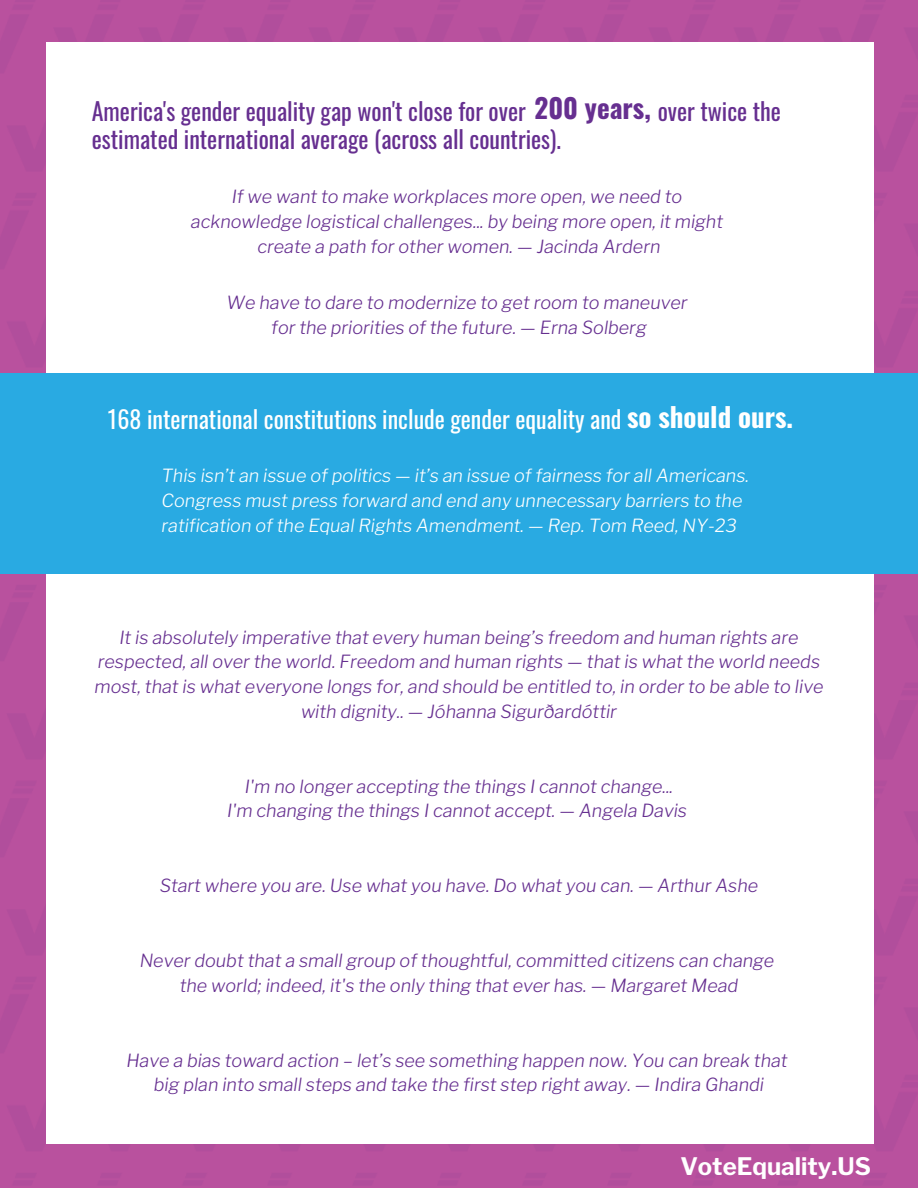
<style>
.page{position:relative;width:918px;height:1188px;background:#b9519e}
.page>*{position:absolute;margin:0;border:0;box-sizing:border-box;transform-origin:0 0}
.t1{font:24px/27.9px "Oswald";color:#662f90}
.t2{font:24px "Oswald";color:#fff}
.t3{font:700 24px "Libre Franklin";color:#fff}
.t4{font:italic 300 18px/24.8px "Libre Franklin";color:#662f90;text-align:center}
.t5{font:italic 300 18px/24.8px "Libre Franklin";color:#fff}
.s1{font-weight:700;font-size:27px}
.s2{color:#29aae2}
</style>
<div class="page">
<div style="left:46px;top:43px;width:827px;height:1101px;background:#fff"></div>
<div style="left:0;top:373px;width:918px;height:201px;background:#29aae2"></div>
<h1 class="t1" style="left:92px;top:96px;width:691px">America's gender equality gap won't close for over <span class="s1">200 years,</span> over twice the estimated international average (across all countries).</h1>
<p class="t4" style="left:191px;top:184px;width:534px">If we want to make workplaces more open, we need to acknowledge logistical challenges... by being more open, it might create a path for other women. — Jacinda Ardern</p>
<p class="t4" style="left:227px;top:290px;width:463px">We have to dare to modernize to get room to maneuver for the priorities of the future. — Erna Solberg</p>
<h1 class="t2" style="left:108px;top:400px;width:690px">168 international constitutions include gender equality and <span class="s2">s</span><span class="s1">s</span><span class="s2">o</span><span class="s1">o</span><span class="s2">s</span><span class="s1">s</span><span class="s2">h</span><span class="s1">h</span><span class="s2">ou</span><span class="s1">o</span><span class="s2">l</span><span class="s1">u</span><span class="s2">d</span><span class="s1">l</span><span class="s2">o</span><span class="s1">d</span><span class="s2">ur</span><span class="s1">o</span><span class="s2">s</span><span class="s1">u</span><span class="s2">!!</span><span class="s1">r</span><span class="s2">!!</span><span class="s1">s</span><span class="s2">!!!</span><span class="s1">.</span><span class="s2">!</span></h1>
<p class="t5" style="left:162px;top:464px;width:589px">This isn’t an issue of politics — it’s an issue of fairness for all Americans.<br>Congress must press forward and end any unnecessary barriers to the ratification of the Equal Rights Amendment. — Rep. Tom Reed, NY-23</p>
<p class="t4" style="left:94px;top:625px;width:731px">It is absolutely imperative that every human being’s freedom and human rights are respected, all over the world. Freedom and human rights — that is what the world needs most, that is what everyone longs for, and should be entitled to, in order to be able to live with dignity.. — Jóhanna Sigurðardóttir</p>
<p class="t4" style="left:227px;top:774px;width:462px">I'm no longer accepting the things I cannot change...<br>I'm changing the things I cannot accept. — Angela Davis</p>
<p class="t4" style="left:160px;top:873px;width:600px">Start where you are. Use what you have. Do what you can. — Arthur Ashe</p>
<p class="t4" style="left:140px;top:948px;width:636px">Never doubt that a small group of thoughtful, committed citizens can change the world; indeed, it's the only thing that ever has. — Margaret Mead</p>
<p class="t4" style="left:126px;top:1048px;width:663px">Have a bias toward action – let’s see something happen now. You can break that big plan into small steps and take the first step right away. — Indira Ghandi</p>
<h1 class="t3" style="left:680px;top:1151px;width:192px">VoteEquality.US</h1>
</div>
